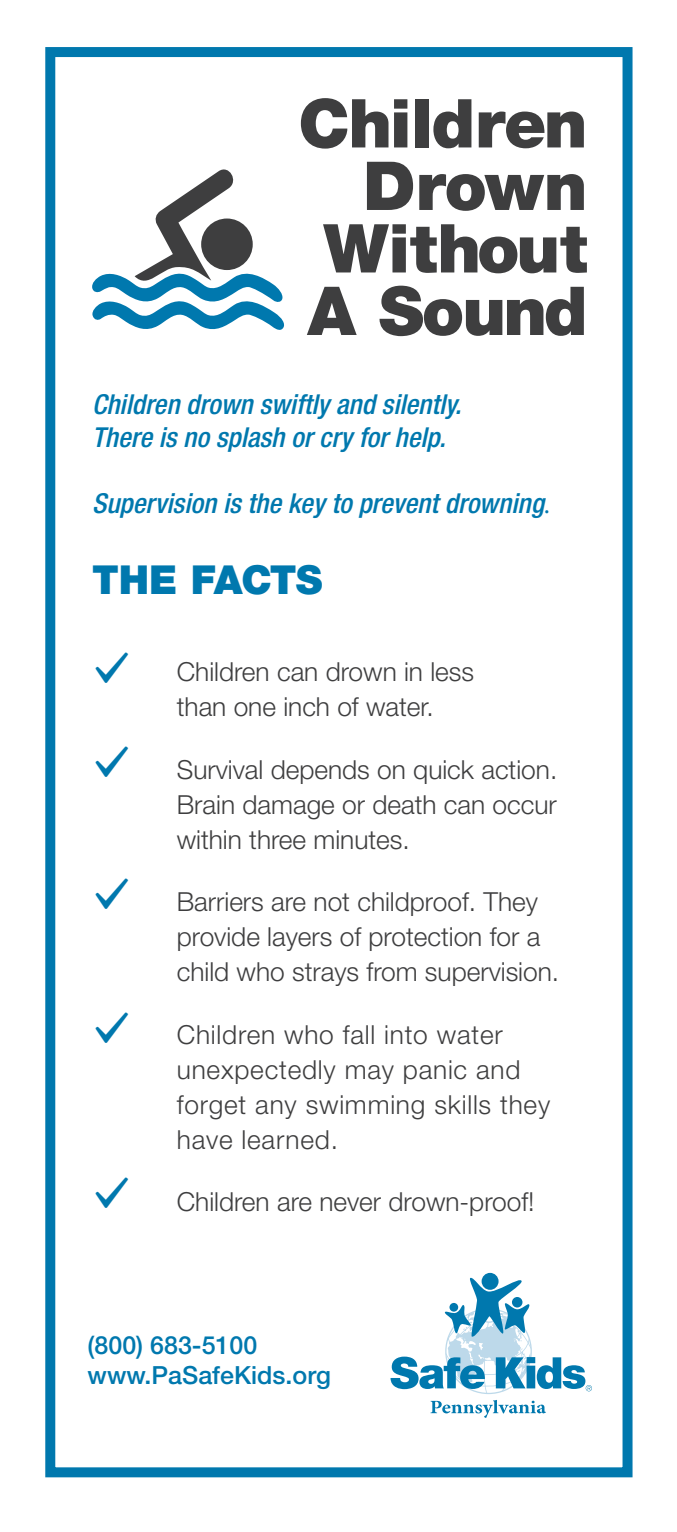
<style>
.page{position:relative;width:677px;height:1532px;background:#fff}
.page>*{position:absolute;margin:0;border:0;box-sizing:border-box;transform-origin:0 0}
.t1{font:900 67.5px/62.5px "Helvetica Neue LT Std";letter-spacing:-.02em;color:#3e3e3f;text-align:right}
.t2{font:900 40px "Helvetica Neue LT Std";letter-spacing:-.025em;color:#0078ae}
.t3{font:italic 500 condensed 27.5px/33px "Helvetica Neue LT Std";color:#0078ae}
.t4{font:300 26.25px/35px "Helvetica Neue LT Std";color:#3e3e3f}
.t5{font:300 26.25px/35px "Helvetica Neue LT Std";letter-spacing:.03em;color:#3e3e3f}
.t6{font:500 25px/30px "Helvetica Neue LT Std";color:#0078ae}
.s1{font-family:"Minion Pro";font-weight:400;font-style:normal;font-stretch:normal}
</style>
<div class="page">
<svg style="left:92px;top:169px;width:192px;height:161px"></svg>
<svg style="left:481px;top:1273px;width:17px;height:17px"></svg>
<svg style="left:430px;top:1400px;width:116px;height:18px"></svg>
<svg style="left:390px;top:1276px;width:202px;height:118px"></svg>
<div style="left:45px;top:47px;width:587px;height:1430px;border:10px solid #0078ae"></div>
<h1 class="t1" style="left:298px;top:92px;width:290px">Children<br>Drown<br>Without<br>A Sound</h1>
<p class="t3" style="left:92px;top:388px;width:371px">Children drown swiftly and silently.<br>There is no splash or cry for help.</p>
<p class="t3" style="left:92px;top:487px;width:459px">Supervision is the key to prevent drowning<span class="s1">.</span></p>
<h2 class="t2" style="left:92px;top:556px;width:232px">THE FACTS</h2>
<p class="t4" style="left:177px;top:654px;width:299px">Children can drown in less than one inch of water.</p>
<p class="t4" style="left:177px;top:751px;width:382px;text-align:justify">Survival depends on quick action.<br>Brain damage or death can occur within three minutes.</p>
<p class="t4" style="left:177px;top:884px;width:384px">Barriers are not childproof. They provide layers of protection for a child who strays from supervision.</p>
<p class="t5" style="left:177px;top:1016px;width:375px">Children who fall into water unexpectedly may panic and forget any swimming skills they have learned.</p>
<p class="t4" style="left:177px;top:1184px;width:359px">Children are never drown-proof!</p>
<p class="t6" style="left:88px;top:1330px;width:245px">(800) 683-5100 www.PaSafeKids.org</p>
</div>
